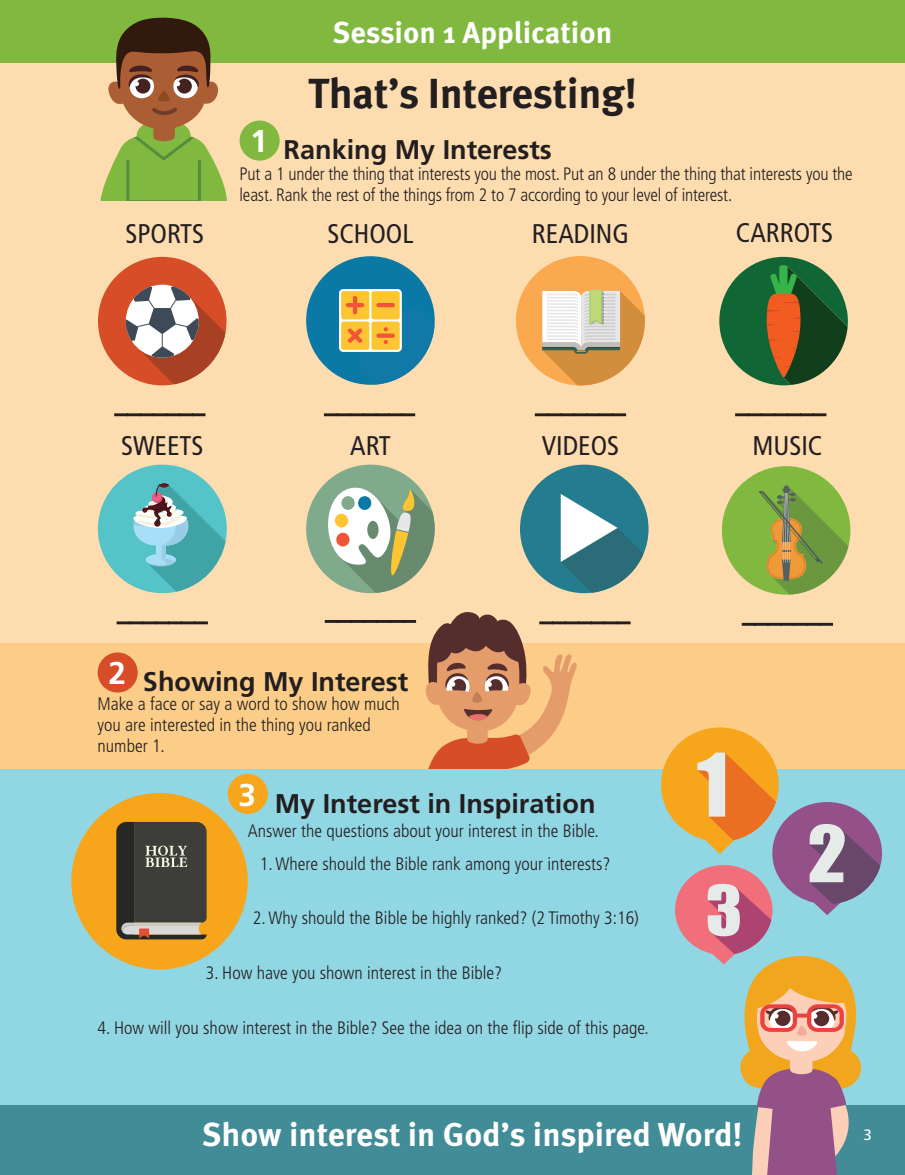
<style>
.page{position:relative;width:905px;height:1175px;background:#fff}
.page>*{position:absolute;margin:0;border:0;box-sizing:border-box;transform-origin:0 0}
.t1{font:700 42px "Meta OT";letter-spacing:-.01em;color:#231f20}
.t2{font:700 33px "Meta OT";color:#fff}
.t3{font:700 31.5px "Frutiger LT Std";color:#fff}
.t4{font:700 30px "Meta OT";color:#fff}
.t5{font:700 27px "Frutiger LT Std";color:#231f20}
.t6{font:condensed 27px "Frutiger LT Std";color:#231f20}
.t7{font:300 condensed 18px/21px "Frutiger LT Std";color:#231f20}
.t8{font:15px "Frutiger LT Std";color:#fff}
</style>
<div class="page">
<div style="left:0;top:47px;width:904px;height:596px;background:#fdddb0"></div>
<div style="left:0;top:768px;width:904px;height:406px;background:#91d6e3"></div>
<div style="left:71px;top:793px;width:177px;height:176px;background:#f7a61c;border-radius:50%"></div>
<hr style="left:114px;top:413px;width:14px;height:3px;background:#231f20">
<hr style="left:127px;top:413px;width:14px;height:3px;background:#231f20">
<hr style="left:140px;top:413px;width:14px;height:3px;background:#231f20">
<hr style="left:153px;top:413px;width:14px;height:3px;background:#231f20">
<svg style="left:167px;top:413px;width:38px;height:3px"></svg>
<svg style="left:324px;top:413px;width:77px;height:3px"></svg>
<hr style="left:401px;top:413px;width:14px;height:3px;background:#231f20">
<svg style="left:325px;top:620px;width:38px;height:3px"></svg>
<hr style="left:363px;top:620px;width:14px;height:3px;background:#231f20">
<hr style="left:376px;top:620px;width:14px;height:3px;background:#231f20">
<hr style="left:389px;top:620px;width:14px;height:3px;background:#231f20">
<hr style="left:402px;top:620px;width:14px;height:3px;background:#231f20">
<svg style="left:535px;top:413px;width:12px;height:3px"></svg>
<hr style="left:547px;top:413px;width:14px;height:3px;background:#231f20">
<hr style="left:560px;top:413px;width:14px;height:3px;background:#231f20">
<hr style="left:573px;top:413px;width:14px;height:3px;background:#231f20">
<hr style="left:586px;top:413px;width:14px;height:3px;background:#231f20">
<hr style="left:599px;top:413px;width:14px;height:3px;background:#231f20">
<hr style="left:612px;top:413px;width:14px;height:3px;background:#231f20">
<svg style="left:735px;top:413px;width:77px;height:3px"></svg>
<hr style="left:812px;top:413px;width:14px;height:3px;background:#231f20">
<hr style="left:741px;top:623px;width:14px;height:3px;background:#231f20">
<hr style="left:754px;top:623px;width:14px;height:3px;background:#231f20">
<hr style="left:767px;top:623px;width:14px;height:3px;background:#231f20">
<hr style="left:780px;top:623px;width:14px;height:3px;background:#231f20">
<hr style="left:793px;top:623px;width:14px;height:3px;background:#231f20">
<hr style="left:806px;top:623px;width:14px;height:3px;background:#231f20">
<hr style="left:819px;top:623px;width:14px;height:3px;background:#231f20">
<svg style="left:117px;top:621px;width:25px;height:3px"></svg>
<hr style="left:142px;top:621px;width:14px;height:3px;background:#231f20">
<hr style="left:155px;top:621px;width:14px;height:3px;background:#231f20">
<hr style="left:168px;top:621px;width:14px;height:3px;background:#231f20">
<hr style="left:181px;top:621px;width:14px;height:3px;background:#231f20">
<hr style="left:194px;top:621px;width:14px;height:3px;background:#231f20">
<svg style="left:116px;top:822px;width:91px;height:117px;background:#504d46"></svg>
<div style="left:722px;top:466px;width:128px;height:128px;background:#81b940;border-radius:50%"></div>
<svg style="left:758px;top:486px;width:90px;height:108px"></svg>
<svg style="left:719px;top:257px;width:128px;height:128px"></svg>
<div style="left:98px;top:257px;width:128px;height:128px;background:#d64d27;border-radius:50%"></div>
<svg style="left:126px;top:285px;width:99px;height:99px"></svg>
<div style="left:306px;top:256px;width:128px;height:129px;background:#0a79a5;border-radius:50%"></div>
<div style="left:339px;top:289px;width:63px;height:63px;background:#fff;border-radius:4px"></div>
<div style="left:341px;top:291px;width:28px;height:28px;background:#fec532;border-radius:2px"></div>
<div style="left:371px;top:291px;width:29px;height:28px;background:#fec532;border-radius:2px"></div>
<div style="left:341px;top:321px;width:28px;height:29px;background:#fec532;border-radius:2px"></div>
<hr style="left:346px;top:303px;width:18px;height:4px;background:#f05538;border-radius:2px">
<hr style="left:353px;top:296px;width:4px;height:18px;background:#f05538;border-radius:2px">
<hr style="left:376px;top:303px;width:19px;height:4px;background:#f05538;border-radius:2px">
<svg style="left:347px;top:309px;width:87px;height:75px"></svg>
<div style="left:516px;top:256px;width:128px;height:129px;background:#faa94e;border-radius:50%"></div>
<svg style="left:542px;top:290px;width:103px;height:95px"></svg>
<div style="left:98px;top:464px;width:129px;height:129px;background:#55c4c9;border-radius:50%"></div>
<svg style="left:132px;top:483px;width:93px;height:108px"></svg>
<div style="left:306px;top:464px;width:128px;height:129px;background:#80aa8c;border-radius:50%"></div>
<svg style="left:317px;top:484px;width:117px;height:109px"></svg>
<div style="left:520px;top:464px;width:128px;height:129px;background:#247d8e;border-radius:50%"></div>
<svg style="left:560px;top:494px;width:83px;height:99px"></svg>
<div style="left:0;top:0;width:904px;height:63px;background:#81b940"></div>
<svg style="left:100px;top:17px;width:127px;height:184px"></svg>
<div style="left:239px;top:120px;width:41px;height:41px;background:#81b940;border-radius:50%"></div>
<div style="left:228px;top:774px;width:40px;height:40px;background:#f7a61c;border-radius:50%"></div>
<div style="left:0;top:1105px;width:904px;height:69px;background:#428c98"></div>
<div style="left:0;top:643px;width:904px;height:125px;background:#fccd88"></div>
<div style="left:98px;top:652px;width:40px;height:40px;background:#d64d27;border-radius:50%"></div>
<svg style="left:409px;top:612px;width:221px;height:156px"></svg>
<svg style="left:661px;top:727px;width:221px;height:447px"></svg>
<p class="t4" style="left:332px;top:13px;width:281px">Session 1 Application</p>
<p class="t1" style="left:308px;top:66px;width:330px">That’s Interesting!</p>
<p class="t6" style="left:126px;top:218px;width:80px">SPORTS</p>
<p class="t3" style="left:250px;top:123px;width:19px">1</p>
<p class="t7" style="left:239px;top:163px;width:614px">Put a 1 under the thing that interests you the most. Put an 8 under the thing that interests you the least. Rank the rest of the things from 2 to 7 according to your level of interest.</p>
<p class="t5" style="left:284px;top:133px;width:270px">Ranking My Interests</p>
<p class="t6" style="left:327px;top:218px;width:88px">SCHOOL</p>
<p class="t6" style="left:532px;top:218px;width:99px">READING</p>
<p class="t6" style="left:736px;top:217px;width:99px">CARROTS</p>
<p class="t6" style="left:121px;top:429px;width:84px">SWEETS</p>
<p class="t6" style="left:350px;top:429px;width:42px">ART</p>
<p class="t6" style="left:541px;top:429px;width:79px">VIDEOS</p>
<p class="t6" style="left:752px;top:429px;width:72px">MUSIC</p>
<p class="t3" style="left:108px;top:655px;width:19px">2</p>
<p class="t5" style="left:143px;top:665px;width:267px">Showing My Interest</p>
<p class="t7" style="left:98px;top:693px;width:303px">Make a face or say a word to show how much you are interested in the thing you ranked number 1.</p>
<p class="t3" style="left:238px;top:776px;width:19px">3</p>
<p class="t5" style="left:275px;top:787px;width:322px">My Interest in Inspiration</p>
<p class="t7" style="left:248px;top:820px;width:353px">Answer the questions about your interest in the Bible.</p>
<p class="t7" style="left:260px;top:853px;width:352px">1. Where should the Bible rank among your interests?</p>
<p class="t7" style="left:253px;top:907px;width:387px">2. Why should the Bible be highly ranked? (2 Timothy 3:16)</p>
<p class="t7" style="left:206px;top:962px;width:298px">3. How have you shown interest in the Bible?</p>
<p class="t7" style="left:98px;top:1017px;width:552px">4. How will you show interest in the Bible? See the idea on the flip side of this page.</p>
<p class="t2" style="left:202px;top:1113px;width:542px">Show interest in God’s inspired Word!</p>
<p class="t8" style="left:863px;top:1125px;width:10px">3</p>
</div>
